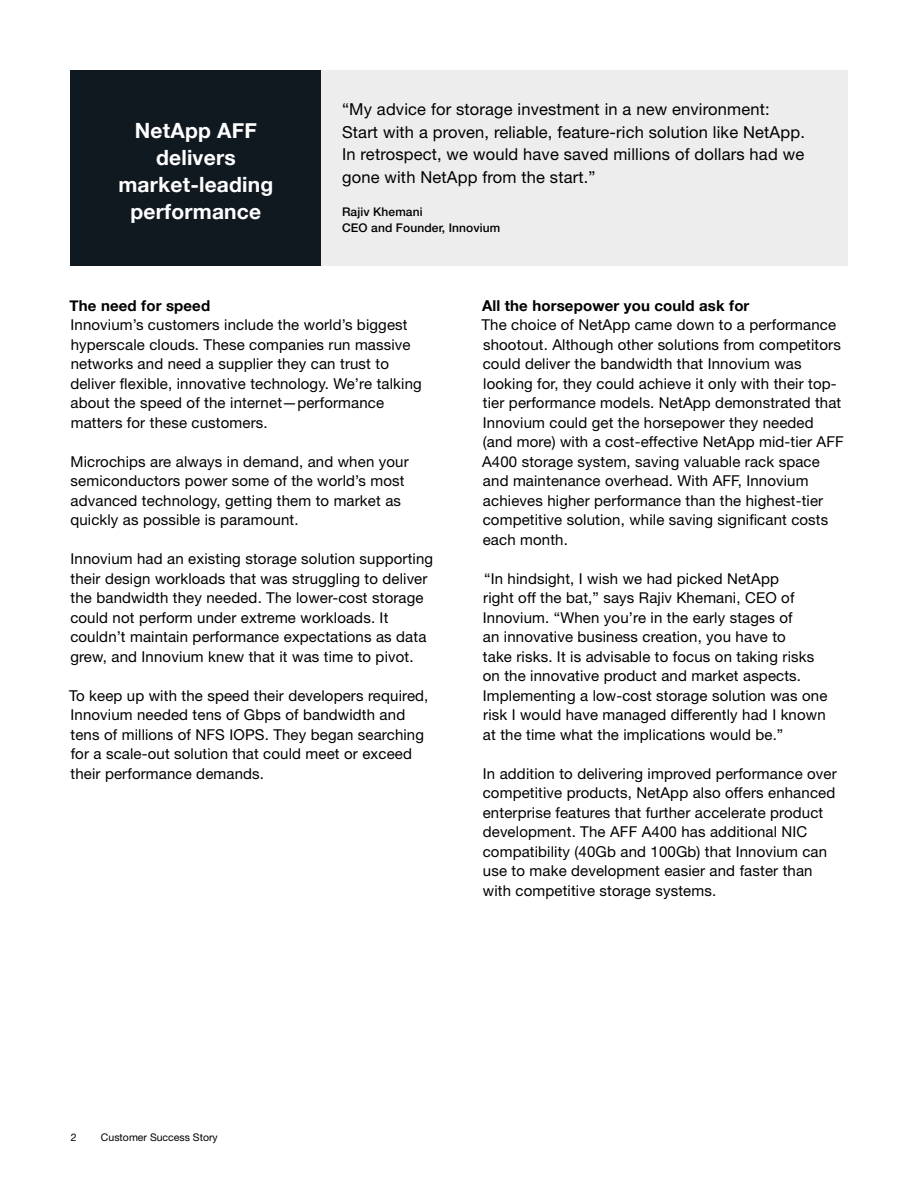
<style>
.page{position:relative;width:918px;height:1188px;background:#fff}
.page>*{position:absolute;margin:0;border:0;box-sizing:border-box;transform-origin:0 0}
.Factoid{font:700 21px/27px "Helvetica Neue";letter-spacing:.01em;color:#fff;text-align:center}
.Quote_Box_Text{font:16.5px/22.5px "Helvetica Neue LT Std";letter-spacing:.01em;color:#000}
.Body_text{font:15px/19.5px "Helvetica Neue LT Std";letter-spacing:.01em;color:#000}
.Body_Headline{font:700 15px "Helvetica Neue";letter-spacing:.01em;color:#000}
.Quote_Box_Name{font:500 12px "Helvetica Neue LT Std";letter-spacing:.01em;color:#000}
.t1{font:10.5px "Helvetica Neue LT Std";color:#000}
</style>
<div class="page">
<div style="left:70px;top:70px;width:252px;height:196px;background:#101820"></div>
<div style="left:322px;top:70px;width:526px;height:196px;background:#ededed"></div>
<p class="Factoid" style="left:118px;top:116px;width:157px">NetApp AFF delivers market-leading performance</p>
<p class="Quote_Box_Text" style="left:342px;top:98px;width:464px">“My advice for storage investment in a new environment:<br>Start with a proven, reliable, feature-rich solution like NetApp.<br>In retrospect, we would have saved millions of dollars had we gone with NetApp from the start.”</p>
<p class="Quote_Box_Name" style="left:342px;top:204px;width:82px">Rajiv Khemani</p>
<p class="Quote_Box_Name" style="left:342px;top:221px;width:160px">CEO and Founder, Innovium</p>
<p class="Body_Headline" style="left:70px;top:296px;width:142px">The need for speed</p>
<p class="Body_text" style="left:70px;top:315px;width:353px">Innovium’s customers include the world’s biggest hyperscale clouds. These companies run massive networks and need a supplier they can trust to deliver flexible, innovative technology. We’re talking about the speed of the internet—performance matters for these customers.</p>
<p class="Body_text" style="left:70px;top:452px;width:340px">Microchips are always in demand, and when your semiconductors power some of the world’s most advanced technology, getting them to market as quickly as possible is paramount.</p>
<p class="Body_text" style="left:70px;top:549px;width:364px">Innovium had an existing storage solution supporting their design workloads that was struggling to deliver the bandwidth they needed. The lower-cost storage could not perform under extreme workloads. It couldn’t maintain performance expectations as data grew, and Innovium knew that it was time to pivot.</p>
<p class="Body_text" style="left:69px;top:686px;width:361px">To keep up with the speed their developers required, Innovium needed tens of Gbps of bandwidth and tens of millions of NFS IOPS. They began searching for a scale-out solution that could meet or exceed their performance demands.</p>
<p class="Body_Headline" style="left:482px;top:296px;width:269px">All the horsepower you could ask for</p>
<p class="Body_text" style="left:481px;top:315px;width:364px">The choice of NetApp came down to a performance shootout. Although other solutions from competitors could deliver the bandwidth that Innovium was looking for, they could achieve it only with their top&shy;tier performance models. NetApp demonstrated that Innovium could get the horsepower they needed (and more) with a cost-effective NetApp mid-tier AFF A400 storage system, saving valuable rack space and maintenance overhead. With AFF, Innovium achieves higher performance than the highest-tier competitive solution, while saving significant costs each month.</p>
<p class="Body_text" style="left:483px;top:569px;width:346px">“In hindsight, I wish we had picked NetApp<br>right off the bat,” says Rajiv Khemani, CEO of Innovium. “When you’re in the early stages of<br>an innovative business creation, you have to<br>take risks. It is advisable to focus on taking risks on the innovative product and market aspects.<br>Implementing a low-cost storage solution was one risk I would have managed differently had I known at the time what the implications would be.”</p>
<p class="Body_text" style="left:483px;top:764px;width:356px">In addition to delivering improved performance over competitive products, NetApp also offers enhanced enterprise features that further accelerate product development. The AFF A400 has additional NIC compatibility (40Gb and 100Gb) that Innovium can use to make development easier and faster than with competitive storage systems.</p>
<p class="t1" style="left:71px;top:1131px;width:7px">2</p>
<p class="t1" style="left:101px;top:1131px;width:118px">Customer Success Story</p>
</div>
